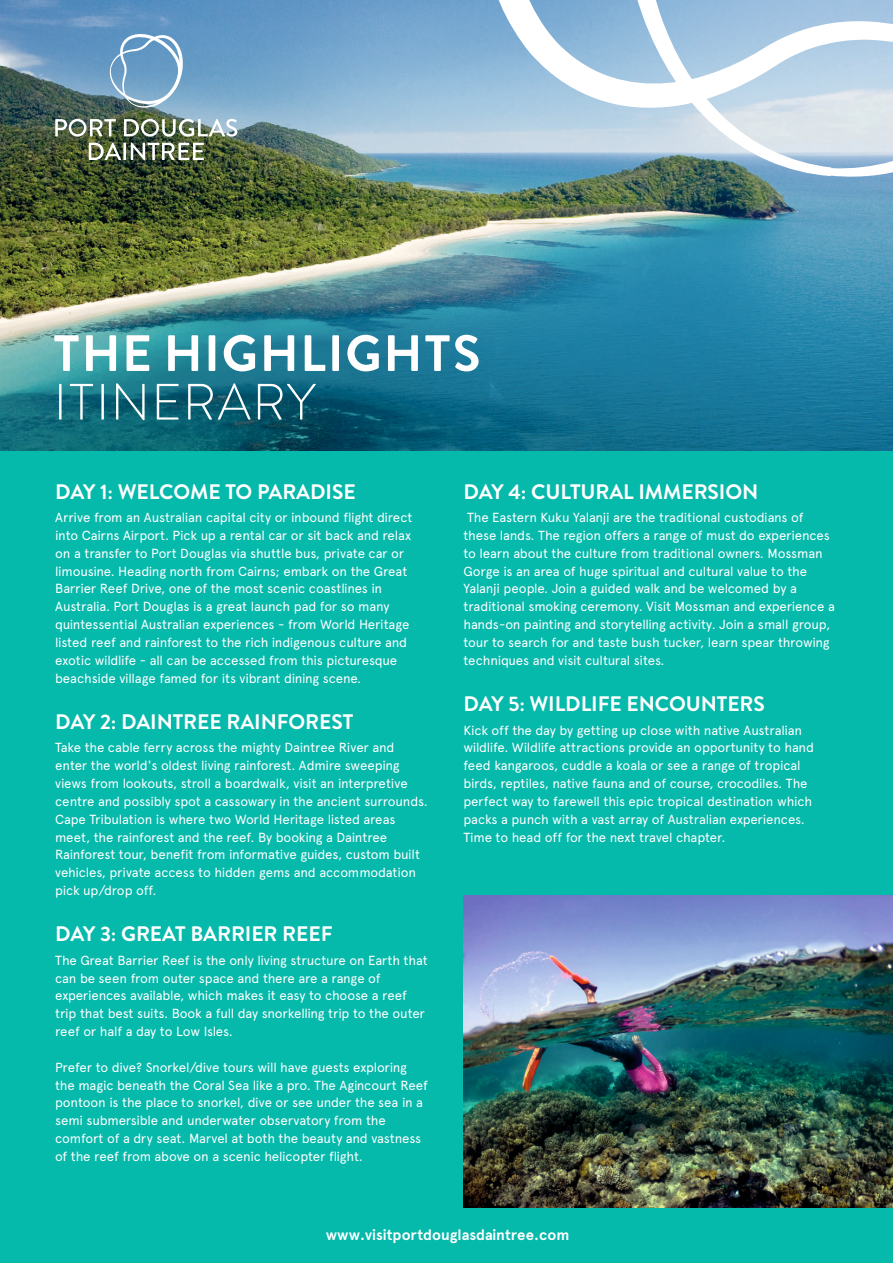
<style>
.page{position:relative;width:893px;height:1263px;background:#05b9ab}
.page>*{position:absolute;margin:0;border:0;box-sizing:border-box;transform-origin:0 0}
.t1{font:700 51px "Brandon Text";letter-spacing:.035em;color:#fff}
.t2{font:300 51px "Brandon Text";letter-spacing:.035em;color:#fff}
.t3{font:700 21px "Brandon Grotesque";letter-spacing:-.005em;color:#fff}
.t4{font:700 15px "Apercu Pro";color:#fff}
.t5{font:13.2px/17.9px "Apercu Pro";letter-spacing:-.015em;color:#fff}
</style>
<div class="page">
<img style="left:0;top:0;width:893px;height:451px">
<svg style="left:463px;top:0;width:430px;height:177px;background:#afc8d8"></svg>
<svg style="left:480px;top:0;width:413px;height:108px;background:#b9d3e7"></svg>
<img style="left:463px;top:895px;width:430px;height:313px">
<img style="left:55px;top:119px;width:182px;height:41px">
<svg style="left:110px;top:34px;width:73px;height:74px;background:#82aaca"></svg>
<h1 class="t1" style="left:53px;top:335px;width:429px">THE HIGHLIGHTS</h1>
<h1 class="t2" style="left:54px;top:384px;width:263px">ITINERARY</h1>
<h2 class="t3" style="left:55px;top:484px;width:302px">DAY 1: WELCOME TO PARADISE</h2>
<p class="t5" style="left:55px;top:510px;width:359px">Arrive from an Australian capital city or inbound flight direct into Cairns Airport. Pick up a rental car or sit back and relax on a transfer to Port Douglas via shuttle bus, private car or limousine. Heading north from Cairns; embark on the Great Barrier Reef Drive, one of the most scenic coastlines in Australia. Port Douglas is a great launch pad for so many quintessential Australian experiences - from World Heritage listed reef and rainforest to the rich indigenous culture and exotic wildlife - all can be accessed from this picturesque beachside village famed for its vibrant dining scene.</p>
<h2 class="t3" style="left:55px;top:714px;width:300px">DAY 2: DAINTREE RAINFOREST</h2>
<p class="t5" style="left:55px;top:740px;width:374px">Take the cable ferry across the mighty Daintree River and enter the world's oldest living rainforest. Admire sweeping views from lookouts, stroll a boardwalk, visit an interpretive centre and possibly spot a cassowary in the ancient surrounds.<br>Cape Tribulation is where two World Heritage listed areas meet, the rainforest and the reef. By booking a Daintree Rainforest tour, benefit from informative guides, custom built vehicles, private access to hidden gems and accommodation pick up/drop off.</p>
<h2 class="t3" style="left:55px;top:927px;width:279px">DAY 3: GREAT BARRIER REEF</h2>
<p class="t5" style="left:55px;top:952px;width:374px">The Great Barrier Reef is the only living structure on Earth that can be seen from outer space and there are a range of experiences available, which makes it easy to choose a reef trip that best suits. Book a full day snorkelling trip to the outer reef or half a day to Low Isles.</p>
<p class="t5" style="left:55px;top:1059px;width:374px">Prefer to dive? Snorkel/dive tours will have guests exploring the magic beneath the Coral Sea like a pro. The Agincourt Reef pontoon is the place to snorkel, dive or see under the sea in a semi submersible and underwater observatory from the comfort of a dry seat. Marvel at both the beauty and vastness of the reef from above on a scenic helicopter flight.</p>
<h2 class="t3" style="left:463px;top:484px;width:296px">DAY 4: CULTURAL IMMERSION</h2>
<p class="t5" style="left:463px;top:510px;width:373px">The Eastern Kuku Yalanji are the traditional custodians of these lands. The region offers a range of must do experiences to learn about the culture from traditional owners. Mossman Gorge is an area of huge spiritual and cultural value to the Yalanji people. Join a guided walk and be welcomed by a traditional smoking ceremony. Visit Mossman and experience a hands-on painting and storytelling activity. Join a small group, tour to search for and taste bush tucker, learn spear throwing techniques and visit cultural sites.</p>
<h2 class="t3" style="left:463px;top:696px;width:303px">DAY 5: WILDLIFE ENCOUNTERS</h2>
<p class="t5" style="left:463px;top:722px;width:352px">Kick off the day by getting up close with native Australian wildlife. Wildlife attractions provide an opportunity to hand feed kangaroos, cuddle a koala or see a range of tropical birds, reptiles, native fauna and of course, crocodiles. The perfect way to farewell this epic tropical destination which packs a punch with a vast array of Australian experiences.<br>Time to head off for the next travel chapter.</p>
<p class="t4" style="left:326px;top:1229px;width:245px">www.visitportdouglasdaintree.com</p>
</div>
